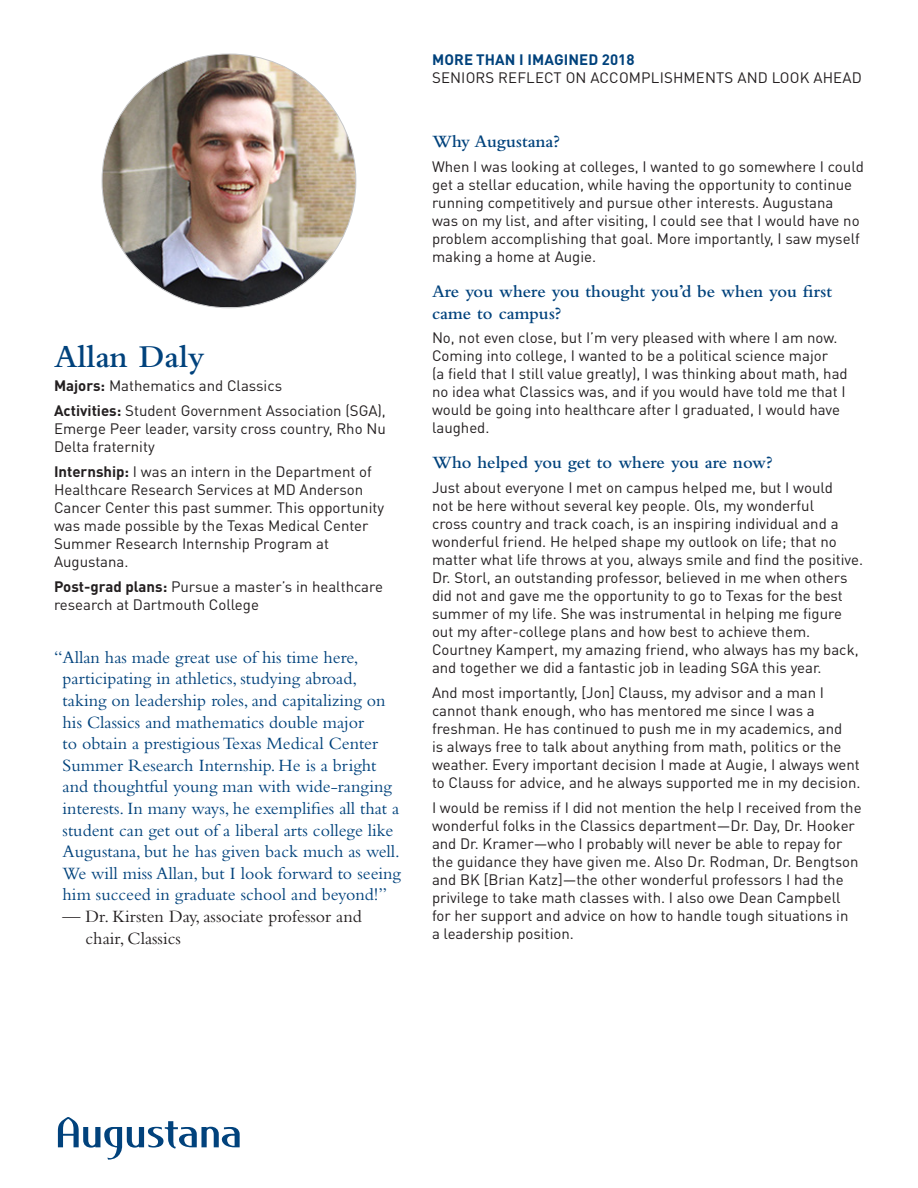
<style>
.page{position:relative;width:918px;height:1188px;background:#fff}
.page>*{position:absolute;margin:0;border:0;box-sizing:border-box;transform-origin:0 0}
.Subhead{font:600 33px "Bembo Std";color:#01427c}
.t1{font:18px/21.6px "Bembo Std";color:#01427c}
.Subhead-2{font:600 18px/21.6px "Bembo Std";color:#01427c}
.t2{font:18px/21.6px "Bembo Std";color:#231f20}
.Body_Copy{font:15px/18px "DINOT";color:#231f20}
.t3{font:700 15px "DINOT";letter-spacing:.01em;color:#01427c}
.s1{font-weight:700}
</style>
<div class="page">
<svg style="left:58px;top:1117px;width:182px;height:43px"></svg>
<img style="left:102px;top:54px;width:254px;height:253px">
<p class="Subhead" style="left:54px;top:338px;width:152px">Allan Daly</p>
<p class="Body_Copy" style="left:54px;top:376px;width:230px"><span class="s1">Majors:</span> Mathematics and Classics</p>
<p class="Body_Copy" style="left:54px;top:401px;width:333px;text-align:justify"><span class="s1">Activities:</span> Student Government Association (SGA), Emerge Peer leader, varsity cross country, Rho Nu Delta fraternity</p>
<p class="Body_Copy" style="left:54px;top:462px;width:332px"><span class="s1">Internship:</span> I was an intern in the Department of Healthcare Research Services at MD Anderson Cancer Center this past summer. This opportunity was made possible by the Texas Medical Center Summer Research Internship Program at Augustana.</p>
<p class="Body_Copy" style="left:54px;top:577px;width:330px"><span class="s1">Post-grad plans:</span> Pursue a master’s in healthcare research at Dartmouth College</p>
<p class="t1" style="left:63px;top:646px;width:340px;text-indent:-9px">“Allan has made great use of his time here, participating in athletics, studying abroad, taking on leadership roles, and capitalizing on his Classics and mathematics double major<br>to obtain a prestigious Texas Medical Center Summer Research Internship. He is a bright and thoughtful young man with wide-ranging interests. In many ways, he exemplifies all that a student can get out of a liberal arts college like Augustana, but he has given back much as well.<br>We will miss Allan, but I look forward to seeing him succeed in graduate school and beyond!”</p>
<p class="t2" style="left:86px;top:905px;width:278px;text-indent:-23px">— Dr. Kirsten Day, associate professor and chair, Classics</p>
<p class="t3" style="left:432px;top:50px;width:204px">MORE THAN I IMAGINED 2018</p>
<p class="Body_Copy" style="left:432px;top:68px;width:431px">SENIORS REFLECT ON ACCOMPLISHMENTS AND LOOK AHEAD</p>
<p class="Subhead-2" style="left:432px;top:131px;width:129px">Why Augustana?</p>
<p class="Body_Copy" style="left:432px;top:157px;width:434px">When I was looking at colleges, I wanted to go somewhere I could get a stellar education, while having the opportunity to continue running competitively and pursue other interests. Augustana<br>was on my list, and after visiting, I could see that I would have no problem accomplishing that goal. More importantly, I saw myself making a home at Augie.</p>
<p class="Subhead-2" style="left:432px;top:281px;width:402px">Are you where you thought you’d be when you first came to campus?</p>
<p class="Body_Copy" style="left:432px;top:328px;width:417px">No, not even close, but I’m very pleased with where I am now.<br>Coming into college, I wanted to be a political science major<br>(a field that I still value greatly), I was thinking about math, had no idea what Classics was, and if you would have told me that I would be going into healthcare after I graduated, I would have laughed.</p>
<p class="Subhead-2" style="left:432px;top:452px;width:342px">Who helped you get to where you are now?</p>
<p class="Body_Copy" style="left:432px;top:478px;width:433px">Just about everyone I met on campus helped me, but I would<br>not be here without several key people. Ols, my wonderful<br>cross country and track coach, is an inspiring individual and a wonderful friend. He helped shape my outlook on life; that no matter what life throws at you, always smile and find the positive.<br>Dr. Storl, an outstanding professor, believed in me when others did not and gave me the opportunity to go to Texas for the best summer of my life. She was instrumental in helping me figure out my after-college plans and how best to achieve them.<br>Courtney Kampert, my amazing friend, who always has my back, and together we did a fantastic job in leading SGA this year.</p>
<p class="Body_Copy" style="left:432px;top:683px;width:430px">And most importantly, [Jon] Clauss, my advisor and a man I cannot thank enough, who has mentored me since I was a freshman. He has continued to push me in my academics, and<br>is always free to talk about anything from math, politics or the weather. Every important decision I made at Augie, I always went to Clauss for advice, and he always supported me in my decision.</p>
<p class="Body_Copy" style="left:432px;top:798px;width:431px">I would be remiss if I did not mention the help I received from the wonderful folks in the Classics department—Dr. Day, Dr. Hooker and Dr. Kramer—who I probably will never be able to repay for the guidance they have given me. Also Dr. Rodman, Dr. Bengtson and BK [Brian Katz]—the other wonderful professors I had the privilege to take math classes with. I also owe Dean Campbell for her support and advice on how to handle tough situations in<br>a leadership position.</p>
</div>
